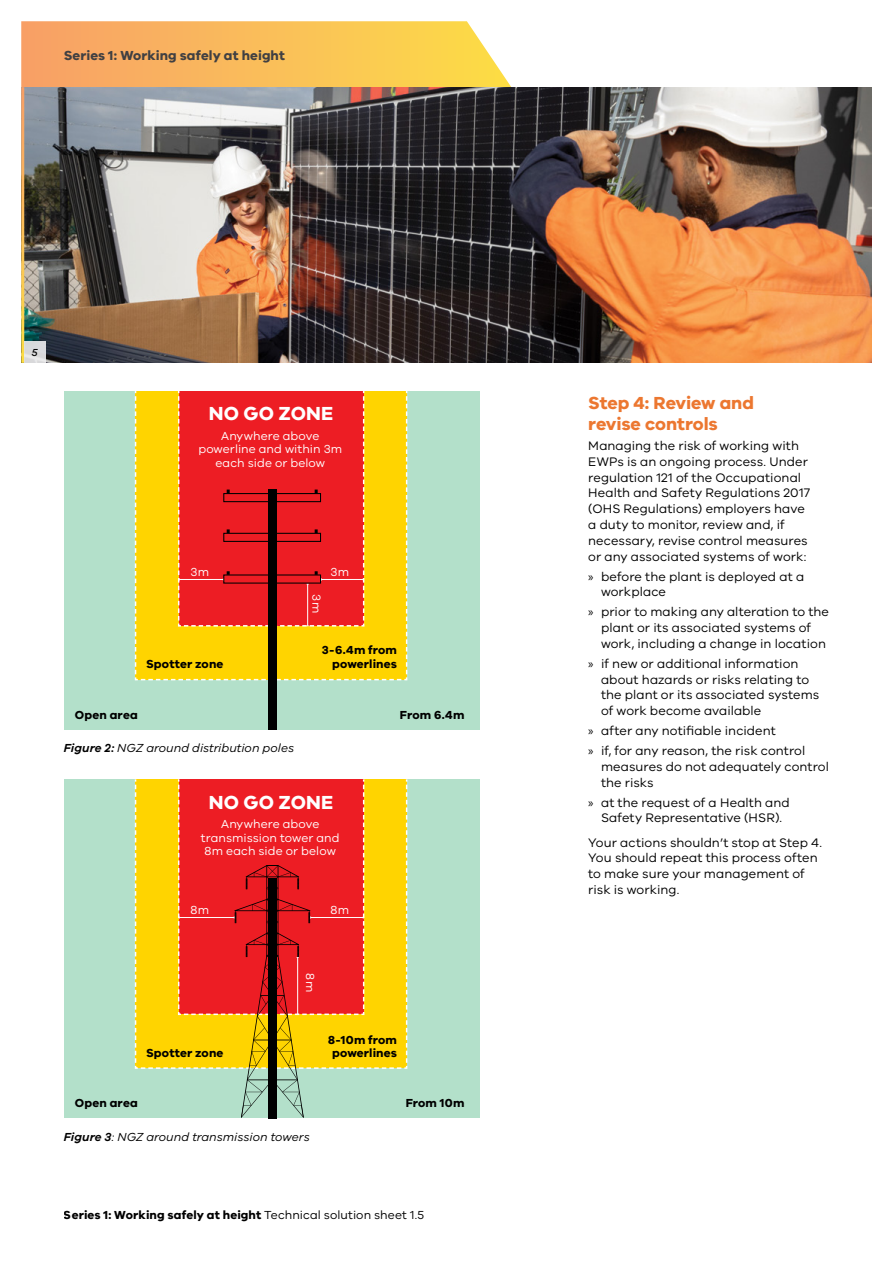
<style>
.page{position:relative;width:893px;height:1263px;background:#fff}
.page>*{position:absolute;margin:0;border:0;box-sizing:border-box;transform-origin:0 0}
.t1{font:700 19.5px "VIC";letter-spacing:.01em;color:#fff}
.t2{font:700 18px/21px "VIC";letter-spacing:-.005em;color:#ec7730}
.t3{font:700 13.5px "VIC";letter-spacing:.005em;color:#414042}
.t4{font:12.75px/15.8px "VIC";letter-spacing:.005em;color:#000}
.t5{font:700 12px/13.5px "VIC";letter-spacing:.01em;color:#000;text-align:center}
.t6{font:12px/13.5px "VIC";letter-spacing:.01em;color:#fff;text-align:center}
.t7{font:italic 12px "VIC";color:#000}
.t8{font:italic 500 10.5px "VIC";color:#000}
.s1{font-weight:600}
.s2{font-weight:400}
.s3{font-family:"Myriad Pro"}
</style>
<div class="page">
<div style="left:64px;top:391px;width:416px;height:339px;background:#b3e0ca"></div>
<div style="left:64px;top:779px;width:416px;height:339px;background:#b3e0ca"></div>
<svg style="left:21px;top:21px;width:490px;height:66px;background:#fabf60"></svg>
<img style="left:24px;top:87px;width:848px;height:276px">
<svg style="left:24px;top:342px;width:22px;height:21px"></svg>
<div style="left:268px;top:490px;width:8px;height:240px;background:#000"></div>
<svg style="left:135px;top:391px;width:272px;height:289px;background:#ed6e16"></svg>
<svg style="left:135px;top:779px;width:272px;height:339px;background:#e37c30"></svg>
<p class="t3" style="left:64px;top:47px;width:223px">Series 1: Working safely at height</p>
<p class="t8" style="left:32px;top:346px;width:7px">5</p>
<h1 class="t1" style="left:209px;top:402px;width:126px">NO GO ZONE</h1>
<p class="t6" style="left:198px;top:429px;width:145px">Anywhere above powerline and within 3m each side or below</p>
<p class="t6" style="left:191px;top:564px;width:20px">3m</p>
<p class="t5" style="left:146px;top:656px;width:79px">Spotter zone</p>
<p class="t5" style="left:75px;top:708px;width:64px">Open area</p>
<p class="t7" style="left:64px;top:741px;width:232px"><span class="s1">Figure 2:</span> NGZ around distribution poles</p>
<p class="t6" style="left:324px;top:594px;width:20px;rotate:90deg">3m</p>
<p class="t6" style="left:330px;top:564px;width:20px">3m</p>
<p class="t5" style="left:322px;top:643px;width:77px;text-align:right">3-6.4m from powerlines</p>
<p class="t5" style="left:400px;top:708px;width:66px">From 6.4m</p>
<h1 class="t1" style="left:209px;top:790px;width:126px">NO GO ZONE</h1>
<p class="t6" style="left:201px;top:817px;width:140px">Anywhere above transmission tower and<br>8m each side or below</p>
<p class="t6" style="left:191px;top:902px;width:20px">8m</p>
<p class="t6" style="left:330px;top:902px;width:20px">8m</p>
<p class="t6" style="left:317px;top:973px;width:20px;rotate:90deg">8m</p>
<p class="t5" style="left:146px;top:1046px;width:79px">Spotter zone</p>
<p class="t5" style="left:75px;top:1095px;width:64px">Open area</p>
<p class="t7" style="left:64px;top:1129px;width:247px"><span class="s1">Figure 3</span>: NGZ around transmission towers</p>
<p class="t5" style="left:328px;top:1032px;width:70px">8-10m from powerlines</p>
<p class="t5" style="left:406px;top:1095px;width:60px">From 10m</p>
<p class="t5" style="left:64px;top:1208px;width:362px">Series 1: Working safely at height <span class="s2">Technical solution sheet 1.5</span></p>
<h2 class="t2" style="left:588px;top:392px;width:167px">Step 4: Review and revise controls</h2>
<p class="t4" style="left:588px;top:438px;width:223px">Managing the risk of working with EWPs is an ongoing process. Under regulation 121 of the Occupational Health and Safety Regulations 2017 (OHS Regulations) employers have a duty to monitor, review and, if necessary, revise control measures or any associated systems of work:</p>
<p class="t4" style="left:601px;top:568px;width:205px;text-indent:-13px"><span class="s3">»</span> before the plant is deployed at a workplace</p>
<p class="t4" style="left:601px;top:604px;width:229px;text-indent:-13px"><span class="s3">»</span> prior to making any alteration to the plant or its associated systems of work, including a change in location</p>
<p class="t4" style="left:601px;top:655px;width:220px;text-indent:-13px"><span class="s3">»</span> if new or additional information about hazards or risks relating to the plant or its associated systems of work become available</p>
<p class="t4" style="left:588px;top:720px;width:219px;line-height:20px"><span class="s3">»</span> after any notifiable incident<br><span class="s3">»</span> if, for any reason, the risk control</p>
<p class="t4" style="left:601px;top:758px;width:230px">measures do not adequately control the risks</p>
<p class="t4" style="left:588px;top:794px;width:203px;text-align:center"><span class="s3">»</span> at the request of a Health and<br>Safety Representative (HSR).</p>
<p class="t4" style="left:588px;top:834px;width:235px">Your actions shouldn’t stop at Step 4.<br>You should repeat this process often to make sure your management of risk is working.</p>
</div>
